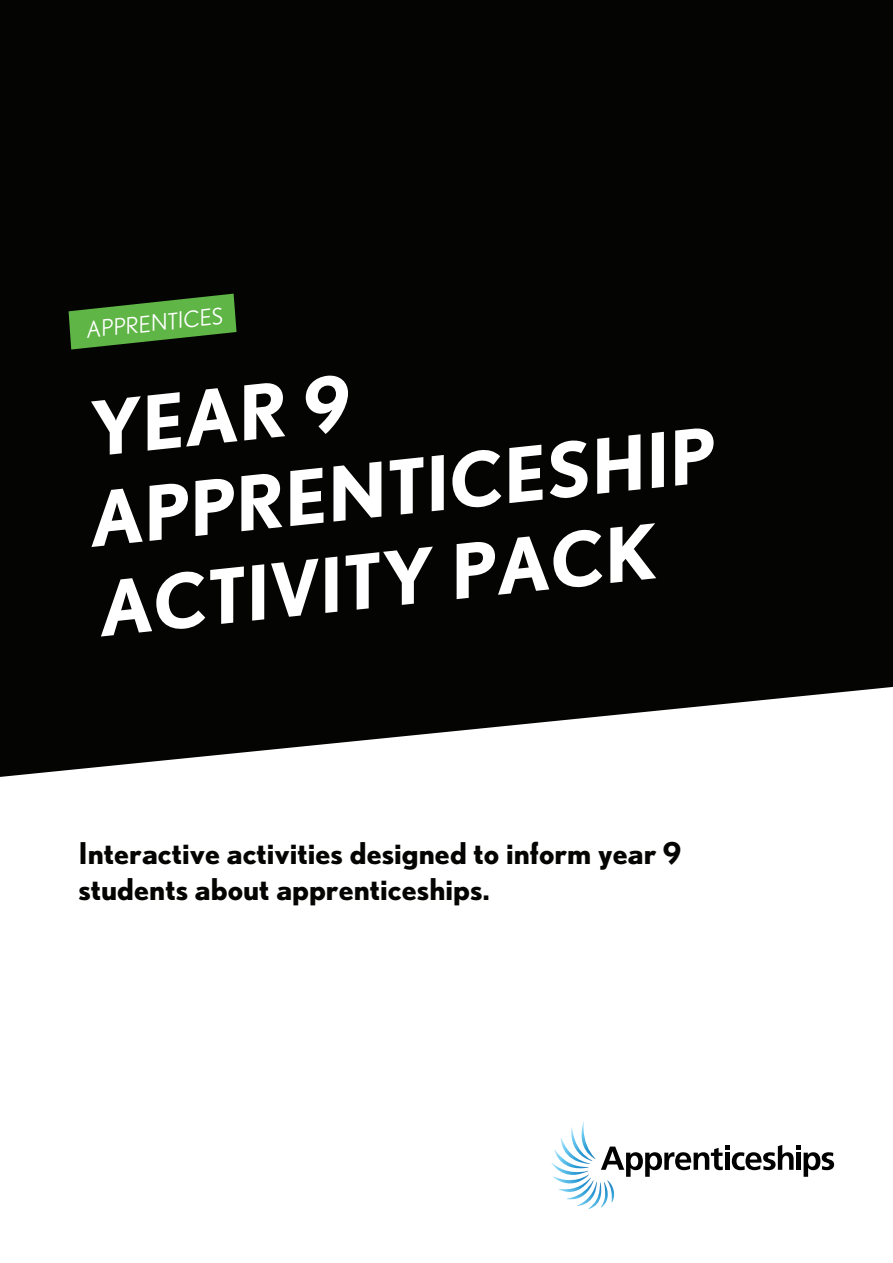
<style>
.page{position:relative;width:893px;height:1263px;background:#fff}
.page>*{position:absolute;margin:0;border:0;box-sizing:border-box;transform-origin:0 0}
.t1{font:700 75px/90px "Nobel";color:#fff}
.t2{font:700 30px/36px "Nobel";color:#040503}
.t3{font:22.5px "Nobel";color:#fff}
</style>
<div class="page">
<div style="left:0;top:0;width:893px;height:777px;background:#040503"></div>
<svg style="left:69px;top:294px;width:168px;height:55px"></svg>
<svg style="left:551px;top:1121px;width:283px;height:88px"></svg>
<div style="left:796px;top:1153px;width:5px;height:17px;background:#000001"></div>
<p class="t3" style="left:84px;top:317px;width:139px;rotate:-6deg">APPRENTICES</p>
<p class="t1" style="left:73px;top:384px;width:630px;rotate:-6deg">YEAR 9<br>APPRENTICESHIP<br>ACTIVITY PACK</p>
<p class="t2" style="left:78px;top:834px;width:604px">Interactive activities designed to inform year 9 students about apprenticeships.</p>
</div>
